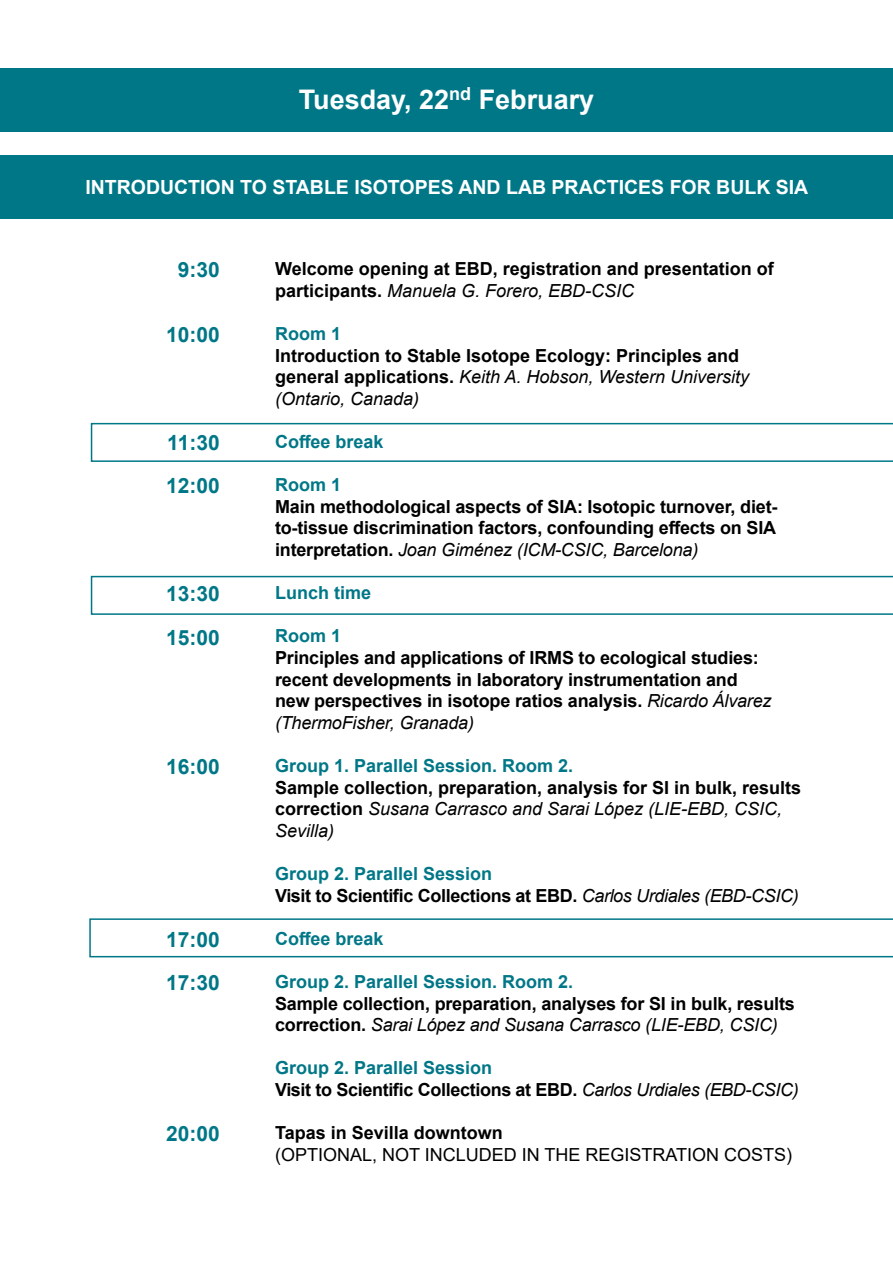
<style>
.page{position:relative;width:893px;height:1263px;background:#fff}
.page>*{position:absolute;margin:0;border:0;box-sizing:border-box;transform-origin:0 0}
.t1{font:700 27px "Arial";color:#fff}
.t2{font:700 21px/43.2px "Arial";color:#007787}
.t3{font:700 19.5px "Arial";color:#fff}
.t4{font:700 18px/21.6px "Arial";letter-spacing:-.01em;color:#000}
.t5{font:700 18px "Arial";color:#007787}
.t6{font:18px "Arial";color:#000}
.s1{font-weight:400;font-style:italic}
.s2{color:#007787}
</style>
<div class="page">
<svg style="left:91px;top:423px;width:802px;height:39px"></svg>
<div style="left:0;top:68px;width:893px;height:63px;background:#007787"></div>
<div style="left:0;top:155px;width:893px;height:63px;background:#007787"></div>
<svg style="left:91px;top:576px;width:802px;height:39px"></svg>
<svg style="left:89px;top:918px;width:804px;height:39px"></svg>
<h1 class="t1" style="left:299px;top:81px;width:297px">Tuesday, 22<sup>nd</sup> February</h1>
<p class="t3" style="left:85px;top:173px;width:724px">INTRODUCTION TO STABLE ISOTOPES AND LAB PRACTICES FOR BULK SIA</p>
<p class="t2" style="left:178px;top:249px;width:44px">9:30</p>
<p class="t2" style="left:166px;top:313px;width:55px">10:00</p>
<p class="t2" style="left:166px;top:421px;width:55px">11:30<br>12:00</p>
<p class="t2" style="left:166px;top:573px;width:55px">13:30<br>15:00</p>
<p class="t2" style="left:166px;top:745px;width:55px">16:00</p>
<p class="t2" style="left:166px;top:918px;width:55px">17:00<br>17:30</p>
<p class="t2" style="left:166px;top:1113px;width:55px">20:00</p>
<p class="t4" style="left:275px;top:258px;width:500px">Welcome opening at EBD, registration and presentation of participants. <span class="s1">Manuela G. Forero, EBD-CSIC</span></p>
<p class="t5" style="left:275px;top:321px;width:68px">Room 1</p>
<p class="t4" style="left:275px;top:345px;width:476px">Introduction to Stable Isotope Ecology: Principles and general applications. <span class="s1">Keith A. Hobson, Western University (Ontario, Canada)</span></p>
<p class="t5" style="left:275px;top:429px;width:110px">Coffee break</p>
<p class="t5" style="left:275px;top:472px;width:68px">Room 1</p>
<p class="t4" style="left:275px;top:496px;width:504px;text-align:justify">Main methodological aspects of SIA: Isotopic turnover, diet&shy;to-tissue discrimination factors, confounding effects on SIA interpretation. <span class="s1">Joan Giménez (ICM-CSIC, Barcelona)</span></p>
<p class="t5" style="left:275px;top:580px;width:98px">Lunch time</p>
<p class="t5" style="left:275px;top:623px;width:68px">Room 1</p>
<p class="t4" style="left:275px;top:647px;width:498px">Principles and applications of IRMS to ecological studies: recent developments in laboratory instrumentation and new perspectives in isotope ratios analysis. <span class="s1">Ricardo Álvarez (ThermoFisher, Granada)</span></p>
<p class="t5" style="left:275px;top:753px;width:300px">Group 1. Parallel Session. Room 2.</p>
<p class="t4" style="left:275px;top:777px;width:528px">Sample collection, preparation, analysis for SI in bulk, results correction <span class="s1">Susana Carrasco and Sarai López (LIE-EBD, CSIC,<br>Sevilla)</span></p>
<p class="t4" style="left:275px;top:863px;width:525px"><span class="s2">Group 2. Parallel Session<br></span>Visit to Scientific Collections at EBD. <span class="s1">Carlos Urdiales (EBD-CSIC)</span></p>
<p class="t5" style="left:275px;top:926px;width:110px">Coffee break</p>
<p class="t5" style="left:275px;top:969px;width:300px">Group 2. Parallel Session. Room 2.</p>
<p class="t4" style="left:275px;top:993px;width:521px">Sample collection, preparation, analyses for SI in bulk, results correction. <span class="s1">Sarai López and Susana Carrasco (LIE-EBD, CSIC)</span></p>
<p class="t4" style="left:275px;top:1057px;width:525px"><span class="s2">Group 2. Parallel Session<br></span>Visit to Scientific Collections at EBD. <span class="s1">Carlos Urdiales (EBD-CSIC)</span></p>
<p class="t4" style="left:275px;top:1122px;width:229px">Tapas in Sevilla downtown</p>
<p class="t6" style="left:275px;top:1142px;width:519px">(OPTIONAL, NOT INCLUDED IN THE REGISTRATION COSTS)</p>
</div>
